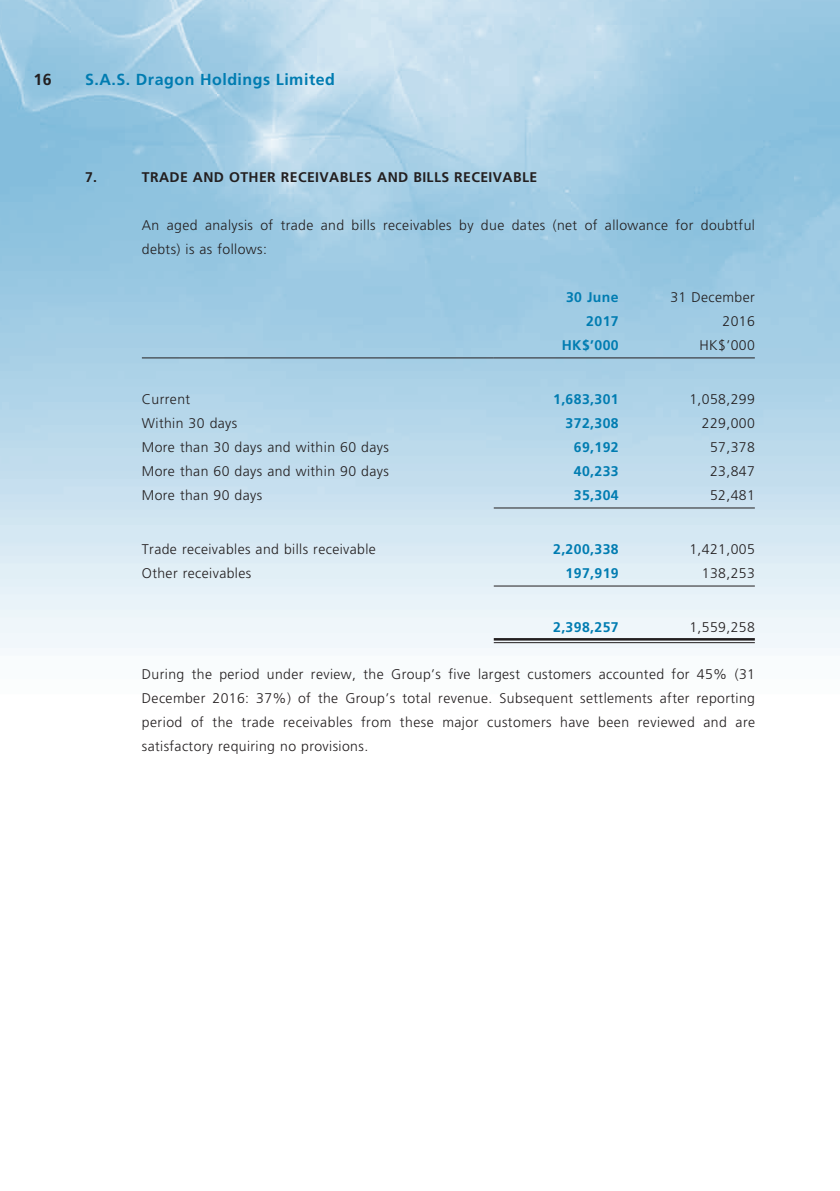
<style>
.page{position:relative;width:840px;height:1191px;background:#fff}
.page>*{position:absolute;margin:0;border:0;box-sizing:border-box;transform-origin:0 0}
.t1{font:700 16px "Frutiger LT Std";letter-spacing:.03em;color:#007cb1}
.t2{font:700 16px "Frutiger LT Std";color:#231f20}
.t3{font:300 14px/24px "Frutiger LT Std";letter-spacing:.03em;color:#231f20}
.t4{font:700 14px/24px "Frutiger LT Std";letter-spacing:.03em;color:#007cb1;text-align:right}
.t5{font:700 14px "Frutiger LT Std";letter-spacing:.03em;color:#231f20}
</style>
<div class="page">
<img style="left:0;top:0;width:839px;height:648px">
<hr style="left:142px;top:357px;width:351px;height:1px;background:#231f20">
<hr style="left:493px;top:357px;width:136px;height:1px;background:#231f20">
<hr style="left:629px;top:357px;width:125px;height:1px;background:#231f20">
<hr style="left:493px;top:507px;width:136px;height:1px;background:#231f20">
<hr style="left:629px;top:507px;width:125px;height:1px;background:#231f20">
<hr style="left:493px;top:585px;width:136px;height:1px;background:#231f20">
<hr style="left:629px;top:585px;width:125px;height:1px;background:#231f20">
<hr style="left:493px;top:638px;width:136px;height:2px;background:#231f20">
<hr style="left:493px;top:642px;width:136px;height:1px;background:#231f20">
<hr style="left:629px;top:638px;width:125px;height:2px;background:#231f20">
<hr style="left:629px;top:642px;width:125px;height:1px;background:#231f20">
<p class="t2" style="left:33px;top:70px;width:20px">16</p>
<p class="t1" style="left:85px;top:70px;width:251px">S.A.S. Dragon Holdings Limited</p>
<p class="t5" style="left:85px;top:169px;width:14px">7.</p>
<p class="t5" style="left:142px;top:169px;width:396px">TRADE AND OTHER RECEIVABLES AND BILLS RECEIVABLE</p>
<p class="t3" style="left:142px;top:213px;width:614px">An aged analysis of trade and bills receivables by due dates (net of allowance for doubtful debts) is as follows:</p>
<p class="t4" style="left:565px;top:285px;width:54px">30 June<br>2017</p>
<p class="t3" style="left:670px;top:285px;width:86px;text-align:right">31 December<br>2016</p>
<p class="t4" style="left:561px;top:333px;width:58px">HK$’000</p>
<p class="t3" style="left:699px;top:333px;width:57px">HK$’000</p>
<p class="t3" style="left:142px;top:387px;width:50px">Current</p>
<p class="t4" style="left:553px;top:387px;width:67px">1,683,301</p>
<p class="t3" style="left:689px;top:387px;width:67px">1,058,299</p>
<p class="t3" style="left:142px;top:411px;width:97px">Within 30 days</p>
<p class="t4" style="left:565px;top:411px;width:54px">372,308</p>
<p class="t3" style="left:701px;top:411px;width:54px">229,000</p>
<p class="t3" style="left:142px;top:435px;width:248px">More than 30 days and within 60 days</p>
<p class="t4" style="left:573px;top:435px;width:46px">69,192</p>
<p class="t3" style="left:709px;top:435px;width:46px">57,378</p>
<p class="t3" style="left:142px;top:459px;width:248px">More than 60 days and within 90 days</p>
<p class="t4" style="left:573px;top:459px;width:46px">40,233</p>
<p class="t3" style="left:709px;top:459px;width:46px">23,847</p>
<p class="t3" style="left:142px;top:483px;width:122px">More than 90 days</p>
<p class="t4" style="left:573px;top:483px;width:46px">35,304</p>
<p class="t3" style="left:709px;top:483px;width:46px">52,481</p>
<p class="t3" style="left:142px;top:537px;width:235px">Trade receivables and bills receivable</p>
<p class="t4" style="left:553px;top:537px;width:67px">2,200,338</p>
<p class="t3" style="left:689px;top:537px;width:67px">1,421,005</p>
<p class="t3" style="left:142px;top:561px;width:111px">Other receivables</p>
<p class="t4" style="left:565px;top:561px;width:54px">197,919</p>
<p class="t3" style="left:701px;top:561px;width:54px">138,253</p>
<p class="t4" style="left:553px;top:615px;width:67px">2,398,257</p>
<p class="t3" style="left:689px;top:615px;width:67px">1,559,258</p>
<p class="t3" style="left:142px;top:662px;width:614px;text-align:justify">During the period under review, the Group’s five largest customers accounted for 45% (31<br>December 2016: 37%) of the Group’s total revenue. Subsequent settlements after reporting period of the trade receivables from these major customers have been reviewed and are satisfactory requiring no provisions.</p>
</div>
